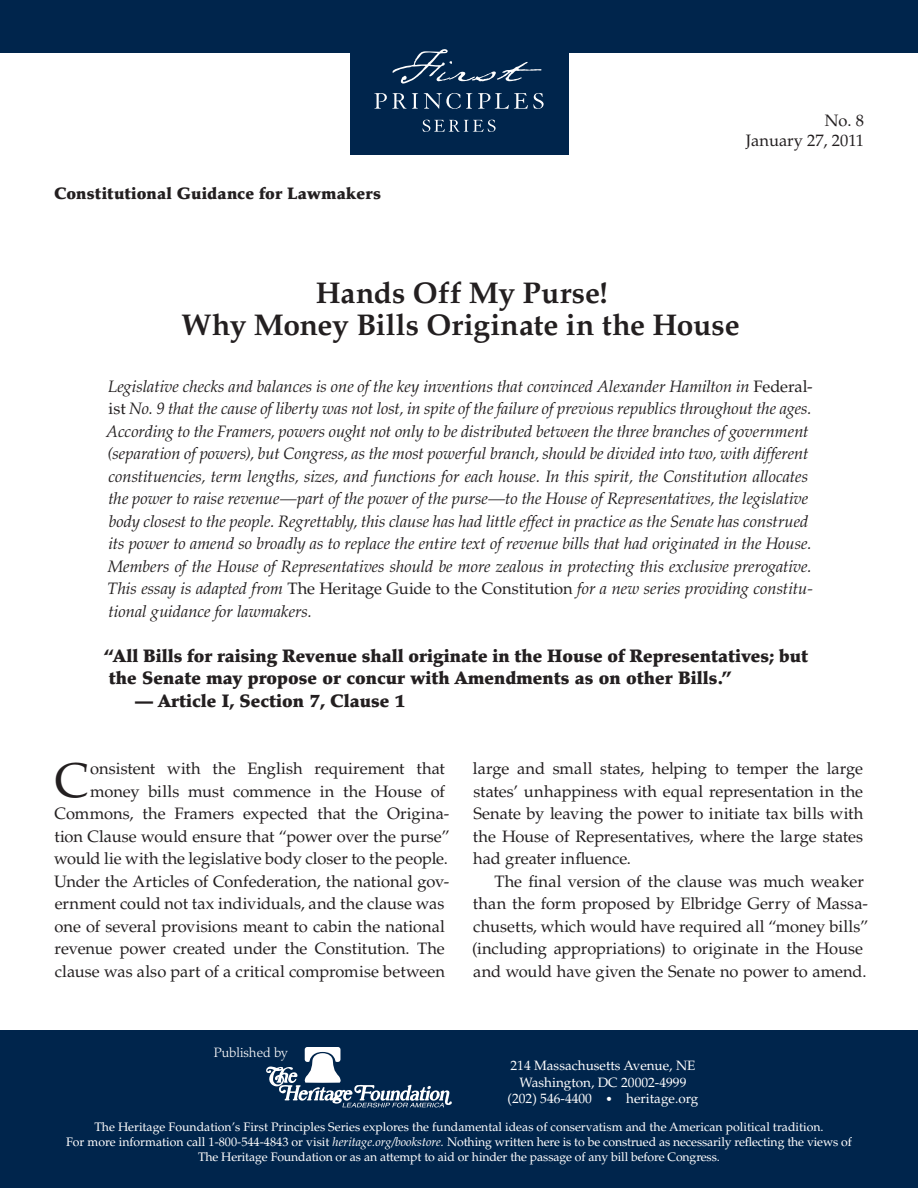
<style>
.page{position:relative;width:918px;height:1188px;background:#fff}
.page>*{position:absolute;margin:0;border:0;box-sizing:border-box;transform-origin:0 0}
.t1{font:48.6px "Palatino LT Std";color:#231f20}
.t2{font:700 30px/31.5px "Palatino LT Std";color:#231f20;text-align:center}
.t3{font:900 18px/22.5px "Palatino LT Std";color:#231f20}
.t4{font:italic 16.5px/22.5px "Palatino LT Std";letter-spacing:-.005em;color:#231f20}
.t5{font:16.5px/22.5px "Palatino LT Std";letter-spacing:-.005em;color:#231f20;text-align:justify}
.t6{font:900 16.5px "Palatino LT Std";letter-spacing:.01em;color:#231f20}
.t7{font:13.5px/16.5px "Palatino LT Std";color:#fff;text-align:center}
.t8{font:300 13.5px "Palatino LT Std";color:#fff}
.t9{font:12.3px/14.7px "Palatino LT Std";color:#fff;text-align:center}
.s1{font-style:normal}
.s2{font-size:12px}
.s3{font-style:italic}
</style>
<div class="page">
<div style="left:0;top:1030px;width:918px;height:80px;background:#00254c"></div>
<div style="left:0;top:1102px;width:918px;height:86px;background:#00254c"></div>
<div style="left:0;top:0;width:918px;height:52px;background:#00254c"></div>
<div style="left:350px;top:30px;width:218px;height:125px;background:#00254c"></div>
<svg style="left:392px;top:49px;width:150px;height:35px"></svg>
<svg style="left:374px;top:93px;width:170px;height:16px"></svg>
<svg style="left:423px;top:120px;width:73px;height:12px"></svg>
<svg style="left:266px;top:1047px;width:186px;height:60px"></svg>
<p class="t6" style="left:54px;top:184px;width:328px">Constitutional Guidance for Lawmakers</p>
<p class="t5" style="left:746px;top:111px;width:120px;line-height:19.8px;text-align:right">No. 8<br>January 27, 2011</p>
<h2 class="t2" style="left:182px;top:278px;width:560px">Hands Off My Purse!<br>Why Money Bills Originate in the House</h2>
<p class="t4" style="left:106px;top:375px;width:708px">Legislative checks and balances is one of the key inventions that convinced Alexander Hamilton in <span class="s1">Federal&shy;ist</span> No. 9 that the cause of liberty was not lost, in spite of the failure of previous republics throughout the ages.<br>According to the Framers, powers ought not only to be distributed between the three branches of government (separation of powers), but Congress, as the most powerful branch, should be divided into two, with different constituencies, term lengths, sizes, and functions for each house. In this spirit, the Constitution allocates the power to raise revenue—part of the power of the purse—to the House of Representatives, the legislative body closest to the people. Regrettably, this clause has had little effect in practice as the Senate has construed its power to amend so broadly as to replace the entire text of revenue bills that had originated in the House.<br>Members of the House of Representatives should be more zealous in protecting this exclusive prerogative.<br>This essay is adapted from <span class="s1">The Heritage Guide to the Constitution</span> for a new series providing constitu&shy;tional guidance for lawmakers.</p>
<p class="t3" style="left:104px;top:644px;width:706px">“All Bills for raising Revenue shall originate in the House of Representatives; but the Senate may propose or concur with Amendments as on other Bills.”</p>
<p class="t3" style="left:135px;top:689px;width:272px">— Article I, Section 7, Clause 1</p>
<h1 class="t1" style="left:55px;top:751px;width:36px">C</h1>
<p class="t5" style="left:90px;top:757px;width:356px">onsistent with the English requirement that</p>
<p class="t5" style="left:90px;top:780px;width:356px">money bills must commence in the House of</p>
<p class="t5" style="left:55px;top:802px;width:396px">Commons, the Framers expected that the Origina-</p>
<p class="t5" style="left:54px;top:825px;width:397px">tion Clause would ensure that “power over the purse”</p>
<p class="t5" style="left:54px;top:847px;width:395px">would lie with the legislative body closer to the people.</p>
<p class="t5" style="left:54px;top:870px;width:397px">Under the Articles of Confederation, the national gov-</p>
<p class="t5" style="left:55px;top:892px;width:391px">ernment could not tax individuals, and the clause was</p>
<p class="t5" style="left:55px;top:915px;width:392px">one of several provisions meant to cabin the national</p>
<p class="t5" style="left:55px;top:937px;width:392px">revenue power created under the Constitution. The</p>
<p class="t5" style="left:55px;top:960px;width:392px">clause was also part of a critical compromise between</p>
<p class="t5" style="left:473px;top:757px;width:392px">large and small states, helping to temper the large states’ unhappiness with equal representation in the Senate by leaving the power to initiate tax bills with the House of Representatives, where the large states had greater influence.</p>
<p class="t5" style="left:472px;top:870px;width:398px;text-align:left;text-indent:22px">The final version of the clause was much weaker than the form proposed by Elbridge Gerry of Massa&shy;chusetts, which would have required all “money bills” (including appropriations) to originate in the House and would have given the Senate no power to amend.</p>
<p class="t8" style="left:214px;top:1044px;width:75px">Published by</p>
<p class="t7" style="left:508px;top:1057px;width:192px">214 Massachusetts Avenue, NE<br>Washington, DC 20002-4999 (202) 546-4400 <span class="s2">•</span> heritage.org</p>
<p class="t9" style="left:66px;top:1120px;width:787px">The Heritage Foundation’s First Principles Series explores the fundamental ideas of conservatism and the American political tradition.<br>For more information call 1-800-544-4843 or visit <span class="s3">heritage.org/bookstore.</span> Nothing written here is to be construed as necessarily reflecting the views of<br>The Heritage Foundation or as an attempt to aid or hinder the passage of any bill before Congress.</p>
</div>
